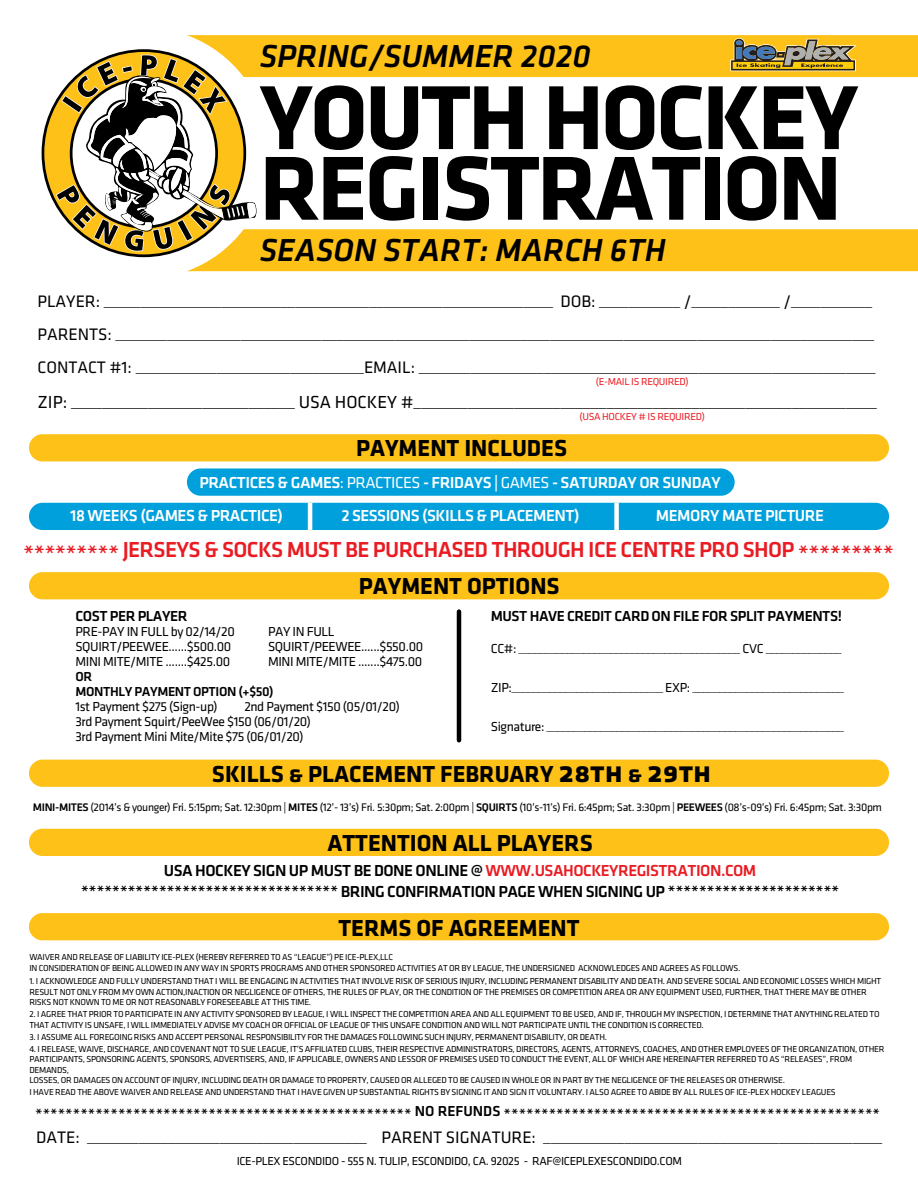
<style>
.page{position:relative;width:918px;height:1188px;background:#fff}
.page>*{position:absolute;margin:0;border:0;box-sizing:border-box;transform-origin:0 0}
.t1{font:94.2px/70.7px "Klavika Bold Caps SCTF";letter-spacing:-.03em;color:#000}
.t2{font:italic 500 33px "Klavika";color:#000}
.t3{font:24px "Klavika Bold Caps SCTF";color:#000}
.t4{font:500 22.5px "Klavika";letter-spacing:-.03em;color:#e91c23}
.t5{font:18.15px "Klavika";letter-spacing:-.005em;color:#000}
.t6{font:17.25px/33px "Klavika";letter-spacing:-.005em;color:#000}
.t7{font:500 16.5px/21px "Klavika";letter-spacing:-.03em;color:#000;text-align:center}
.t8{font:500 16.5px "Klavika";letter-spacing:-.03em;color:#fff}
.t9{font:500 15px "Klavika";color:#000}
.t10{font:500 15px "Klavika";letter-spacing:-.03em;color:#000}
.t11{font:13.5px/15px "Klavika";letter-spacing:-.03em;color:#000}
.t12{font:500 13.5px/15px "Klavika";letter-spacing:-.03em;color:#000}
.t13{font:12px "Klavika";letter-spacing:-.03em;color:#000}
.t14{font:11.4px "Klavika";letter-spacing:-.03em;color:#000}
.t15{font:10.5px "Klavika";letter-spacing:-.03em;color:#ed1d24}
.t16{font:9px/10.5px "Klavika";letter-spacing:-.03em;color:#000}
.s1{font-weight:400}
.s2{font-size:30px}
.s3{font-weight:500}
.s4{color:#e91c23}
</style>
<div class="page">
<div style="left:187px;top:468px;width:548px;height:28px;background:#00a0dd;border-radius:14px"></div>
<div style="left:29px;top:503px;width:860px;height:27px;background:#00a0dd;border-radius:14px"></div>
<div style="left:29px;top:572px;width:860px;height:27px;background:#fec118;border-radius:14px"></div>
<div style="left:29px;top:913px;width:860px;height:27px;background:#fec118;border-radius:14px"></div>
<hr style="left:457px;top:612px;width:4px;height:128px;background:#000">
<div style="left:29px;top:434px;width:860px;height:27px;background:#fec118;border-radius:14px"></div>
<hr style="left:308px;top:503px;width:4px;height:27px;background:#fff">
<div style="left:614px;top:503px;width:5px;height:27px;background:#fff"></div>
<div style="left:29px;top:760px;width:860px;height:27px;background:#fec118;border-radius:14px"></div>
<div style="left:29px;top:829px;width:860px;height:27px;background:#fec118;border-radius:14px"></div>
<svg style="left:42px;top:35px;width:876px;height:236px"></svg>
<h2 class="t2" style="left:260px;top:38px;width:333px">SPRING/SUMMER 2020</h2>
<h1 class="t1" style="left:260px;top:82px;width:600px">YOUTH HOCKEY<br>REGISTRATION</h1>
<h2 class="t2" style="left:260px;top:232px;width:408px">SEASON START: MARCH 6TH</h2>
<p class="t6" style="left:38px;top:285px;width:840px">PLAYER: _____________________________________________________________ DOB: ___________ /____________ /___________<br>PARENTS: _______________________________________________________________________________________________________<br>CONTACT #1: _______________________________EMAIL: ______________________________________________________________</p>
<h3 class="t5" style="left:38px;top:392px;width:841px">ZIP: _____________________________ USA HOCKEY #____________________________________________________________</h3>
<p class="t15" style="left:596px;top:376px;width:94px">(E-MAIL IS REQUIRED)</p>
<p class="t15" style="left:580px;top:411px;width:127px">(USA HOCKEY # IS REQUIRED)</p>
<h3 class="t3" style="left:356px;top:435px;width:213px">PAYMENT INCLUDES</h3>
<h3 class="t8" style="left:199px;top:474px;width:523px">PRACTICES &amp; GAMES<span class="s1">: PRACTICES</span> - FRIDAYS | <span class="s1">GAMES</span> - SATURDAY OR SUNDAY</h3>
<h3 class="t8" style="left:70px;top:507px;width:214px">18 WEEKS (GAMES &amp; PRACTICE)</h3>
<h3 class="t8" style="left:341px;top:507px;width:240px">2 SESSIONS (SKILLS &amp; PLACEMENT)</h3>
<h3 class="t8" style="left:656px;top:507px;width:170px">MEMORY MATE PICTURE</h3>
<h3 class="t4" style="left:23px;top:537px;width:873px">********* JERSEYS &amp; SOCKS MUST BE PURCHASED THROUGH ICE CENTRE PRO SHOP *********</h3>
<h3 class="t3" style="left:359px;top:573px;width:202px">PAYMENT OPTIONS</h3>
<h3 class="t10" style="left:75px;top:607px;width:114px">COST PER PLAYER</h3>
<h3 class="t11" style="left:75px;top:624px;width:161px">PRE-PAY IN FULL by 02/14/20<br>SQUIRT/PEEWEE......$500.00<br>MINI MITE/MITE .......$425.00</h3>
<h3 class="t12" style="left:75px;top:669px;width:200px">OR<br>MONTHLY PAYMENT OPTION (+$50)</h3>
<h3 class="t11" style="left:75px;top:699px;width:144px">1st Payment $275 (Sign-up)</h3>
<h3 class="t11" style="left:268px;top:624px;width:157px">PAY IN FULL<br>SQUIRT/PEEWEE......$550.00<br>MINI MITE/MITE .......$475.00</h3>
<h3 class="t11" style="left:75px;top:699px;width:326px;text-indent:169px">2nd Payment $150 (05/01/20)<br>3rd Payment Squirt/PeeWee $150 (06/01/20)<br>3rd Payment Mini Mite/Mite $75 (06/01/20)</h3>
<h3 class="t10" style="left:491px;top:607px;width:353px">MUST HAVE CREDIT CARD ON FILE FOR SPLIT PAYMENTS!</h3>
<h3 class="t11" style="left:491px;top:641px;width:352px">CC#: _________________________________________ CVC ______________</h3>
<h3 class="t11" style="left:491px;top:680px;width:355px">ZIP:____________________________ EXP: ____________________________</h3>
<h3 class="t11" style="left:491px;top:719px;width:355px">Signature: _______________________________________________________</h3>
<h3 class="t3" style="left:212px;top:761px;width:501px">SKILLS &amp; PLACEMENT FEBRUARY <span class="s2">28th</span> &amp; <span class="s2">29th</span></h3>
<p class="t14" style="left:33px;top:801px;width:851px"><span class="s3">MINI-MITES</span> (2014’s &amp; younger) Fri. 5:15pm; Sat. 12:30pm | <span class="s3">MITES</span> (12’- 13’s) Fri. 5:30pm; Sat. 2:00pm | <span class="s3">SQUIRTS</span> (10’s-11’s) Fri. 6:45pm; Sat. 3:30pm | <span class="s3">PEEWEES</span> (08’s-09’s) Fri. 6:45pm; Sat. 3:30pm</p>
<h3 class="t3" style="left:327px;top:830px;width:267px">ATTENTION ALL PLAYERS</h3>
<h3 class="t7" style="left:81px;top:861px;width:760px">USA HOCKEY SIGN UP MUST BE DONE ONLINE @ <span class="s4">WWW.USAHOCKEYREGISTRATION.COM </span>********************************* BRING CONFIRMATION PAGE WHEN SIGNING UP **********************</h3>
<h3 class="t3" style="left:338px;top:915px;width:243px">TERMS OF AGREEMENT</h3>
<p class="t16" style="left:29px;top:952px;width:712px">WAIVER AND RELEASE OF LIABILITY ICE-PLEX (HEREBY REFERRED TO AS “LEAGUE”) PE ICE-PLEX,LLC<br>IN CONSIDERATION OF BEING ALLOWED IN ANY WAY IN SPORTS PROGRAMS AND OTHER SPONSORED ACTIVITIES AT OR BY LEAGUE, THE UNDERSIGNED ACKNOWLEDGES AND AGREES AS FOLLOWS.</p>
<p class="t16" style="left:29px;top:976px;width:853px">1. I ACKNOWLEDGE AND FULLY UNDERSTAND THAT I WILL BE ENGAGING IN ACTIVITIES THAT INVOLVE RISK OF SERIOUS INJURY, INCLUDING PERMANENT DISABILITY AND DEATH. AND SEVERE SOCIAL AND ECONOMIC LOSSES WHICH MIGHT<br>RESULT NOT ONLY FROM MY OWN ACTION,INACTION OR NEGLIGENCE OF OTHERS, THE RULES OF PLAY, OR THE CONDITION OF THE PREMISES OR COMPETITION AREA OR ANY EQUIPMENT USED, FURTHER, THAT THERE MAY BE OTHER<br>RISKS NOT KNOWN TO ME OR NOT REASONABLY FORESEEABLE AT THIS TIME.</p>
<p class="t16" style="left:29px;top:1009px;width:852px">2. I AGREE THAT PRIOR TO PARTICIPATE IN ANY ACTIVITY SPONSORED BY LEAGUE, I WILL INSPECT THE COMPETITION AREA AND ALL EQUIPMENT TO BE USED, AND IF, THROUGH MY INSPECTION, I DETERMINE THAT ANYTHING RELATED TO<br>THAT ACTIVITY IS UNSAFE, I WILL IMMEDIATELY ADVISE MY COACH OR OFFICIAL OF LEAGUE OF THIS UNSAFE CONDITION AND WILL NOT PARTICIPATE UNTIL THE CONDITION IS CORRECTED.</p>
<p class="t16" style="left:29px;top:1032px;width:579px">3. I ASSUME ALL FOREGOING RISKS AND ACCEPT PERSONAL RESPONSIBILITY FOR THE DAMAGES FOLLOWING SUCH INJURY, PERMANENT DISABILITY, OR DEATH.</p>
<p class="t16" style="left:29px;top:1044px;width:857px">4. I RELEASE, WAIVE, DISCHARGE, AND COVENANT NOT TO SUE LEAGUE, IT’S AFFILIATED CLUBS, THEIR RESPECTIVE ADMINISTRATORS, DIRECTORS, AGENTS, ATTORNEYS, COACHES, AND OTHER EMPLOYEES OF THE ORGANIZATION, OTHER PARTICIPANTS, SPONSORING AGENTS, SPONSORS, ADVERTISERS, AND, IF APPLICABLE, OWNERS AND LESSOR OF PREMISES USED TO CONDUCT THE EVENT, ALL OF WHICH ARE HEREINAFTER REFERRED TO AS “RELEASES”, FROM DEMANDS,<br>LOSSES, OR DAMAGES ON ACCOUNT OF INJURY, INCLUDING DEATH OR DAMAGE TO PROPERTY, CAUSED OR ALLEGED TO BE CAUSED IN WHOLE OR IN PART BY THE NEGLIGENCE OF THE RELEASES OR OTHERWISE.</p>
<p class="t16" style="left:29px;top:1087px;width:808px">I HAVE READ THE ABOVE WAIVER AND RELEASE AND UNDERSTAND THAT I HAVE GIVEN UP SUBSTANTIAL RIGHTS BY SIGNING IT AND SIGN IT VOLUNTARY. I ALSO AGREE TO ABIDE BY ALL RULES OF ICE-PLEX HOCKEY LEAGUES</p>
<h3 class="t9" style="left:35px;top:1106px;width:846px">************************************************** NO REFUNDS **************************************************</h3>
<h3 class="t6" style="left:36px;top:1121px;width:847px">DATE: ______________________________________ PARENT SIGNATURE: ______________________________________________</h3>
<h3 class="t13" style="left:237px;top:1154px;width:447px">ICE-PLEX ESCONDIDO - 555 N. TULIP, ESCONDIDO, CA. 92025 - RAF@ICEPLEXESCONDIDO.COM</h3>
</div>
